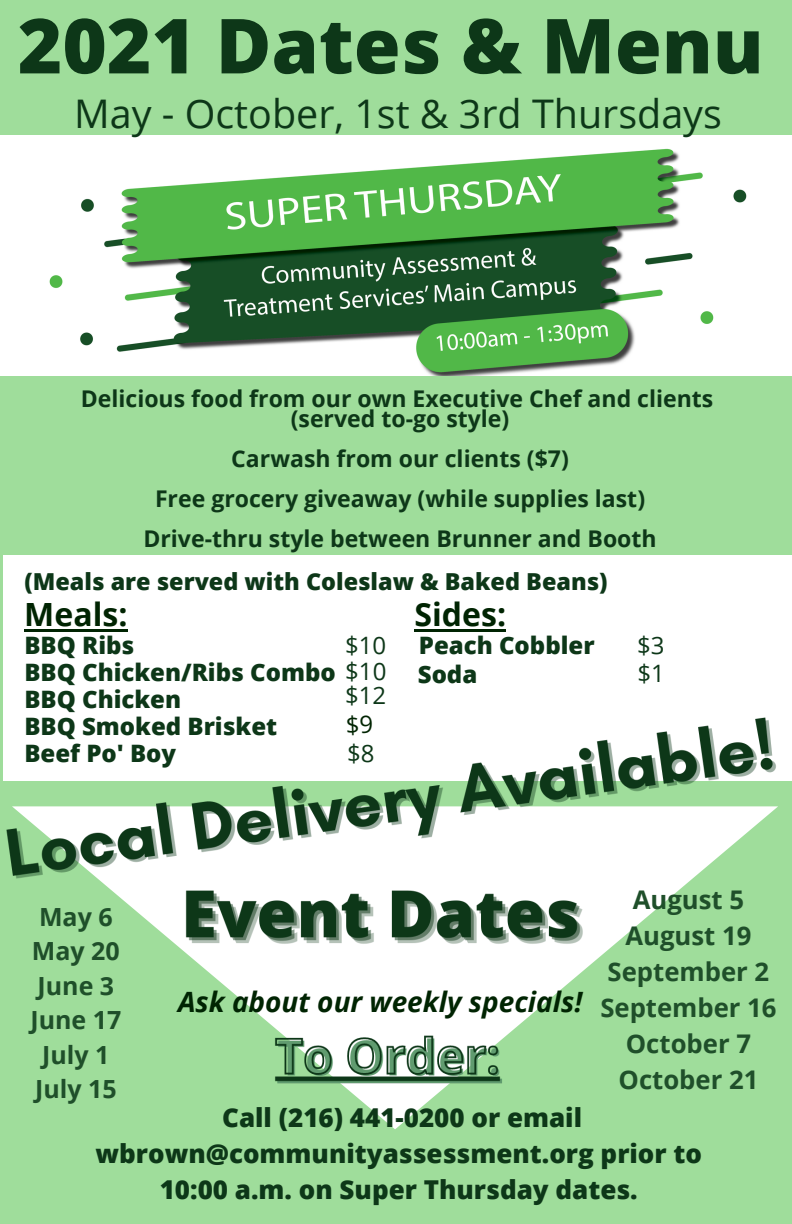
<style>
.page{position:relative;width:792px;height:1224px;background:#9fdd9b}
.page>*{position:absolute;margin:0;border:0;box-sizing:border-box;transform-origin:0 0}
.t1{font:800 76px "Open Sans";color:#0d3718}
.t2{font:39.4px "Open Sans";color:#0d3718}
.t3{font:700 32px "Open Sans";color:#002402}
.t4{font:italic 700 28px "Open Sans";color:#002402}
.t5{font:800 26px/36px "Open Sans";color:#0d3718;text-align:center}
.t6{font:700 25.8px "Open Sans";color:#1f4f2a}
.t7{font:700 25px "Open Sans";color:#1f4f2a}
.t8{font:800 24px "Open Sans";color:#0d3718}
.t9{font:24px "Open Sans";color:#0d3718}
.t10{font:800 23.4px "Open Sans";color:#0d3718}
.t11{font:700 23px "Open Sans";color:#0d3718}
.s1{font-weight:400}
</style>
<div class="page">
<div style="left:4px;top:556px;width:788px;height:225px;background:#fff"></div>
<img style="left:0;top:136px;width:792px;height:240px">
<svg style="left:119px;top:897px;width:552px;height:232px"></svg>
<img style="left:3px;top:702px;width:775px;height:195px">
<hr style="left:415px;top:629px;width:91px;height:3px;background:#002402">
<hr style="left:24px;top:629px;width:103px;height:3px;background:#002402">
<img style="left:181px;top:868px;width:404px;height:95px">
<img style="left:274px;top:1020px;width:230px;height:72px">
<svg style="left:347px;top:715px;width:25px;height:20px"></svg>
<p class="t1" style="left:18px;top:-8px;width:747px">2021 Dates &amp; Menu</p>
<p class="t2" style="left:74px;top:86px;width:649px">May - October, 1st &amp; 3rd Thursdays</p>
<p class="t11" style="left:81px;top:383px;width:634px">Delicious food from our own Executive Chef and clients</p>
<p class="t11" style="left:291px;top:403px;width:220px">(served to-go style)</p>
<p class="t11" style="left:231px;top:442px;width:339px">Carwash from our clients ($7)</p>
<p class="t11" style="left:155px;top:482px;width:492px">Free grocery giveaway (while supplies last)</p>
<p class="t11" style="left:143px;top:522px;width:515px">Drive-thru style between Brunner and Booth</p>
<p class="t10" style="left:25px;top:565px;width:585px">(Meals are served with Coleslaw &amp; Baked Beans)</p>
<p class="t3" style="left:24px;top:591px;width:105px">Meals:</p>
<p class="t3" style="left:415px;top:591px;width:93px">Sides:</p>
<p class="t8" style="left:419px;top:629px;width:177px">Peach Cobbler</p>
<p class="t9" style="left:637px;top:629px;width:29px">$3</p>
<p class="t8" style="left:418px;top:657px;width:61px">Soda</p>
<p class="t8" style="left:25px;top:628px;width:111px">BBQ Ribs</p>
<p class="t8" style="left:25px;top:655px;width:363px">BBQ Chicken/Ribs Combo <span class="s1">$10</span></p>
<p class="t8" style="left:25px;top:682px;width:158px">BBQ Chicken</p>
<p class="t8" style="left:25px;top:709px;width:254px">BBQ Smoked Brisket</p>
<p class="t8" style="left:25px;top:736px;width:153px">Beef Po' Boy</p>
<p class="t9" style="left:345px;top:629px;width:43px">$10</p>
<p class="t9" style="left:638px;top:656px;width:29px">$1</p>
<p class="t9" style="left:345px;top:678px;width:43px">$12</p>
<p class="t9" style="left:347px;top:736px;width:29px">$8</p>
<p class="t7" style="left:39px;top:899px;width:75px">May 6</p>
<p class="t7" style="left:32px;top:934px;width:89px">May 20</p>
<p class="t7" style="left:38px;top:968px;width:78px">June 3</p>
<p class="t7" style="left:30px;top:1003px;width:92px">June 17</p>
<p class="t7" style="left:42px;top:1037px;width:69px">July 1</p>
<p class="t7" style="left:35px;top:1072px;width:83px">July 15</p>
<p class="t4" style="left:178px;top:982px;width:406px">Ask about our weekly specials!</p>
<p class="t6" style="left:633px;top:882px;width:113px">August 5</p>
<p class="t6" style="left:625px;top:918px;width:127px">August 19</p>
<p class="t6" style="left:608px;top:954px;width:163px">September 2</p>
<p class="t6" style="left:600px;top:990px;width:178px">September 16</p>
<p class="t6" style="left:626px;top:1026px;width:127px">October 7</p>
<p class="t6" style="left:619px;top:1062px;width:141px">October 21</p>
<p class="t5" style="left:96px;top:1099px;width:608px">Call (216) 441-0200 or email wbrown@communityassessment.org prior to</p>
<p class="t5" style="left:160px;top:1171px;width:480px">10:00 a.m. on Super Thursday dates.</p>
</div>
